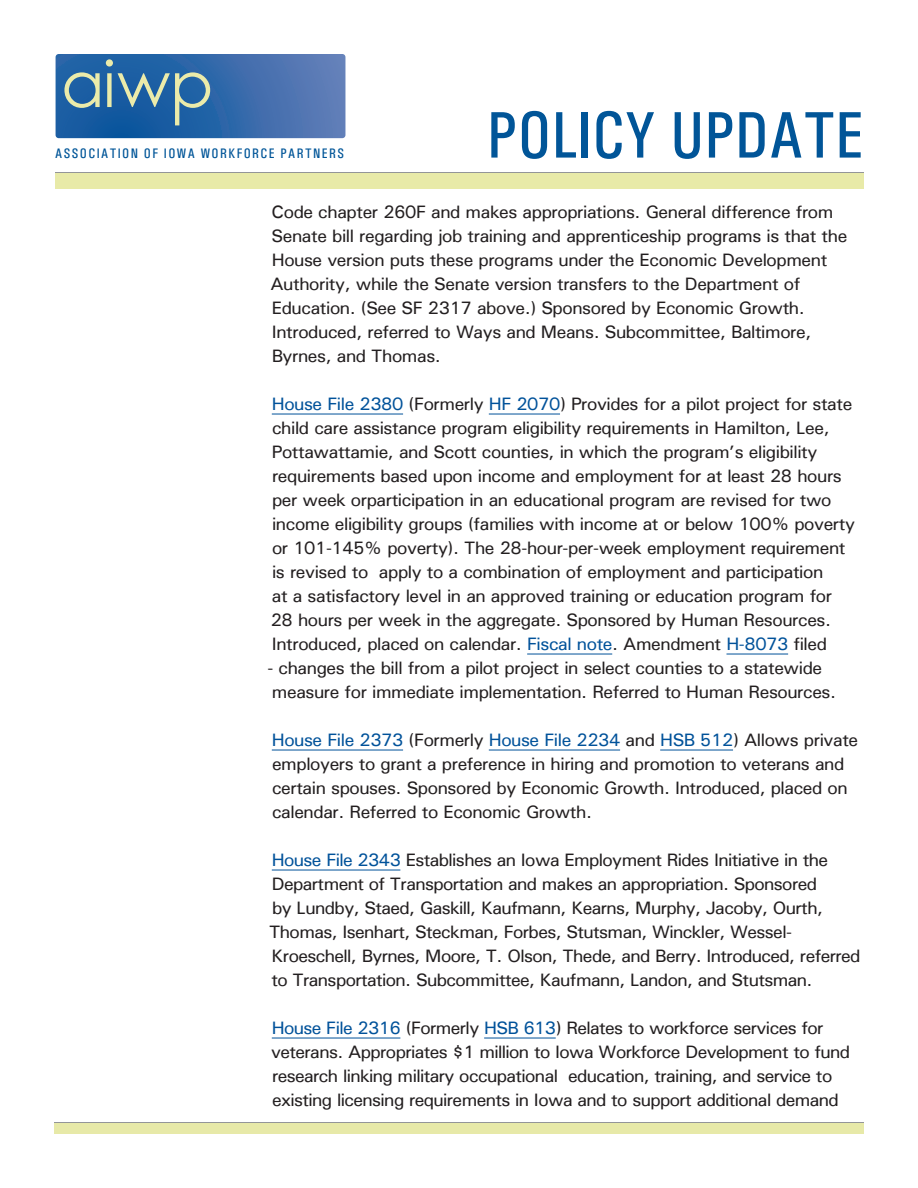
<style>
.page{position:relative;width:918px;height:1188px;background:#fff}
.page>*{position:absolute;margin:0;border:0;box-sizing:border-box;transform-origin:0 0}
.t1{font:66px "Pt Utah Condensed";color:#015598}
.t2{font:18px/24px "Utah";letter-spacing:-.025em;color:#231f20}
.t3{font:13.8px "Pt Utah Condensed";letter-spacing:.1em;color:#015598}
.s1{color:#01529a}
</style>
<div class="page">
<svg style="left:56px;top:54px;width:289px;height:84px;background:#3f71a9"></svg>
<div style="left:56px;top:172px;width:808px;height:16px;background:#e8eaa8"></div>
<hr style="left:56px;top:172px;width:808px;height:1px;background:#939598">
<div style="left:54px;top:1123px;width:810px;height:11px;background:#e7e9a8"></div>
<hr style="left:54px;top:1123px;width:810px;height:1px;background:#939598">
<hr style="left:272px;top:414px;width:131px;height:1px;background:#01529a">
<hr style="left:489px;top:414px;width:71px;height:1px;background:#01529a">
<hr style="left:527px;top:654px;width:85px;height:1px;background:#01529a">
<hr style="left:726px;top:654px;width:62px;height:1px;background:#01529a">
<hr style="left:272px;top:750px;width:131px;height:1px;background:#01529a">
<hr style="left:489px;top:750px;width:131px;height:1px;background:#01529a">
<hr style="left:660px;top:750px;width:73px;height:1px;background:#01529a">
<hr style="left:272px;top:870px;width:128px;height:1px;background:#01529a">
<hr style="left:272px;top:1038px;width:128px;height:1px;background:#01529a">
<hr style="left:484px;top:1038px;width:72px;height:1px;background:#01529a">
<p class="t3" style="left:55px;top:146px;width:290px">ASSOCIATION OF IOWA WORKFORCE PARTNERS</p>
<h1 class="t1" style="left:487px;top:97px;width:378px">POLICY UPDATE</h1>
<p class="t2" style="left:270px;top:200px;width:578px">Code chapter 260F and makes appropriations. General difference from Senate bill regarding job training and apprenticeship programs is that the House version puts these programs under the Economic Development Authority, while the Senate version transfers to the Department of Education. (See SF 2317 above.) Sponsored by Economic Growth.<br>Introduced, referred to Ways and Means. Subcommittee, Baltimore, Byrnes, and Thomas.</p>
<p class="t2" style="left:271px;top:392px;width:586px"><span class="s1">House File 2380</span> (Formerly <span class="s1">HF 2070</span>) Provides for a pilot project for state child care assistance program eligibility requirements in Hamilton, Lee, Pottawattamie, and Scott counties, in which the program’s eligibility requirements based upon income and employment for at least 28 hours per week orparticipation in an educational program are revised for two income eligibility groups (families with income at or below 100% poverty or 101-145% poverty). The 28-hour-per-week employment requirement is revised to apply to a combination of employment and participation<br>at a satisfactory level in an approved training or education program for 28 hours per week in the aggregate. Sponsored by Human Resources.<br>Introduced, placed on calendar. <span class="s1">Fiscal note</span>. Amendment <span class="s1">H-8073</span> filed</p>
<p class="t2" style="left:267px;top:656px;width:570px">- changes the bill from a pilot project in select counties to a statewide measure for immediate implementation. Referred to Human Resources.</p>
<p class="t2" style="left:272px;top:728px;width:588px"><span class="s1">House File 2373</span> (Formerly <span class="s1">House File 2234</span> and <span class="s1">HSB 512</span>) Allows private employers to grant a preference in hiring and promotion to veterans and certain spouses. Sponsored by Economic Growth. Introduced, placed on calendar. Referred to Economic Growth.</p>
<p class="t2" style="left:269px;top:848px;width:593px"><span class="s1">House File 2343</span> Establishes an Iowa Employment Rides Initiative in the Department of Transportation and makes an appropriation. Sponsored<br>by Lundby, Staed, Gaskill, Kaufmann, Kearns, Murphy, Jacoby, Ourth, Thomas, Isenhart, Steckman, Forbes, Stutsman, Winckler, Wessel-Kroeschell, Byrnes, Moore, T. Olson, Thede, and Berry. Introduced, referred to Transportation. Subcommittee, Kaufmann, Landon, and Stutsman.</p>
<p class="t2" style="left:271px;top:1016px;width:581px"><span class="s1">House File 2316</span> (Formerly <span class="s1">HSB 613</span>) Relates to workforce services for veterans. Appropriates $1 million to Iowa Workforce Development to fund research linking military occupational education, training, and service to existing licensing requirements in Iowa and to support additional demand</p>
</div>
